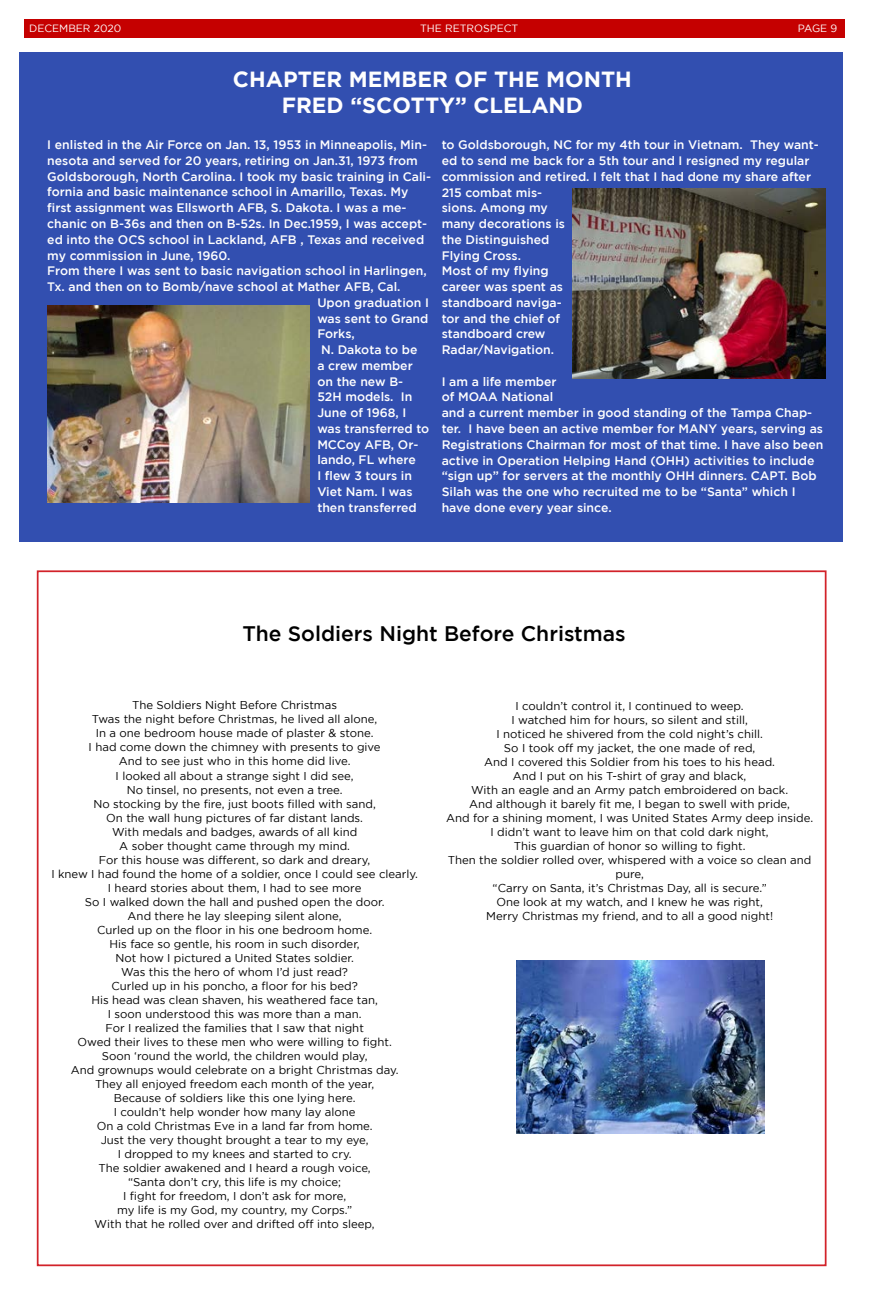
<style>
.page{position:relative;width:869px;height:1303px;background:#fff}
.page>*{position:absolute;margin:0;border:0;box-sizing:border-box;transform-origin:0 0}
.t1{font:700 21.88px/26.2px "Gotham";color:#fefefe;text-align:center}
.t2{font:500 21px "Gotham";color:#000}
.t3{font:500 12.25px/15.8px "Gotham";color:#fefefe}
.t4{font:11.38px/14px "Gotham";color:#000;text-align:center}
.t5{font:10.5px "Gotham";color:#fff}
</style>
<div class="page">
<div style="left:24px;top:19px;width:820px;height:19px;background:#c50000"></div>
<div style="left:20px;top:52px;width:822px;height:490px;background:#324fb0"></div>
<img style="left:47px;top:306px;width:263px;height:196px">
<img style="left:572px;top:189px;width:253px;height:189px">
<img style="left:516px;top:960px;width:247px;height:172px">
<p class="t5" style="left:29px;top:23px;width:93px">DECEMBER 2020</p>
<p class="t5" style="left:420px;top:23px;width:100px">THE RETROSPECT</p>
<p class="t5" style="left:797px;top:23px;width:41px">PAGE 9</p>
<h1 class="t1" style="left:233px;top:65px;width:400px">CHAPTER MEMBER OF THE MONTH<br>FRED “SCOTTY” CLELAND</h1>
<p class="t3" style="left:47px;top:137px;width:381px">I enlisted in the Air Force on Jan. 13, 1953 in Minneapolis, Min-</p>
<p class="t3" style="left:47px;top:152px;width:372px">nesota and served for 20 years, retiring on Jan.31, 1973 from</p>
<p class="t3" style="left:47px;top:168px;width:385px">Goldsborough, North Carolina. I took my basic training in Cali-</p>
<p class="t3" style="left:47px;top:184px;width:362px">fornia and basic maintenance school in Amarillo, Texas. My</p>
<p class="t3" style="left:47px;top:200px;width:360px">first assignment was Ellsworth AFB, S. Dakota. I was a me-</p>
<p class="t3" style="left:47px;top:215px;width:381px">chanic on B-36s and then on B-52s. In Dec.1959, I was accept-</p>
<p class="t3" style="left:47px;top:231px;width:378px">ed into the OCS school in Lackland, AFB , Texas and received</p>
<p class="t3" style="left:47px;top:247px;width:184px">my commission in June, 1960.</p>
<p class="t3" style="left:47px;top:263px;width:381px">From there I was sent to basic navigation school in Harlingen,</p>
<p class="t3" style="left:47px;top:278px;width:354px">Tx. and then on to Bomb/nave school at Mather AFB, Cal.</p>
<p class="t3" style="left:317px;top:294px;width:113px">Upon graduation I</p>
<p class="t3" style="left:317px;top:310px;width:113px">was sent to Grand</p>
<p class="t3" style="left:317px;top:326px;width:39px">Forks,</p>
<p class="t3" style="left:321px;top:341px;width:98px">N. Dakota to be</p>
<p class="t3" style="left:317px;top:357px;width:97px">a crew member</p>
<p class="t3" style="left:317px;top:373px;width:87px">on the new B-</p>
<p class="t3" style="left:317px;top:389px;width:97px">52H models. In</p>
<p class="t3" style="left:317px;top:404px;width:90px">June of 1968, I</p>
<p class="t3" style="left:317px;top:420px;width:113px">was transferred to</p>
<p class="t3" style="left:317px;top:436px;width:103px">MCCoy AFB, Or-</p>
<p class="t3" style="left:317px;top:452px;width:100px">lando, FL where</p>
<p class="t3" style="left:317px;top:467px;width:96px">I flew 3 tours in</p>
<p class="t3" style="left:317px;top:483px;width:97px">Viet Nam. I was</p>
<p class="t3" style="left:317px;top:499px;width:101px">then transferred</p>
<p class="t3" style="left:441px;top:137px;width:378px">to Goldsborough, NC for my 4th tour in Vietnam. They want&shy;ed to send me back for a 5th tour and I resigned my regular commission and retired. I felt that I had done my share after<br>215 combat mis-<br>sions. Among my<br>many decorations is<br>the Distinguished<br>Flying Cross.<br>Most of my flying<br>career was spent as<br>standboard naviga-<br>tor and the chief of<br>standboard crew<br>Radar/Navigation.</p>
<p class="t3" style="left:441px;top:373px;width:383px">I am a life member<br>of MOAA National<br>and a current member in good standing of the Tampa Chap&shy;ter. I have been an active member for MANY years, serving as Registrations Chairman for most of that time. I have also been active in Operation Helping Hand (OHH) activities to include “sign up” for servers at the monthly OHH dinners. CAPT. Bob Silah was the one who recruited me to be “Santa” which I have done every year since.</p>
<h2 class="t2" style="left:242px;top:621px;width:385px">The Soldiers Night Before Christmas</h2>
<p class="t4" style="left:51px;top:698px;width:368px">The Soldiers Night Before Christmas<br>Twas the night before Christmas, he lived all alone,<br>In a one bedroom house made of plaster &amp; stone.<br>I had come down the chimney with presents to give<br>And to see just who in this home did live.<br>I looked all about a strange sight I did see,<br>No tinsel, no presents, not even a tree.<br>No stocking by the fire, just boots filled with sand,<br>On the wall hung pictures of far distant lands.<br>With medals and badges, awards of all kind<br>A sober thought came through my mind.<br>For this house was different, so dark and dreary,<br>I knew I had found the home of a soldier, once I could see clearly.<br>I heard stories about them, I had to see more<br>So I walked down the hall and pushed open the door.<br>And there he lay sleeping silent alone,<br>Curled up on the floor in his one bedroom home.<br>His face so gentle, his room in such disorder,<br>Not how I pictured a United States soldier.<br>Was this the hero of whom I’d just read?<br>Curled up in his poncho, a floor for his bed?<br>His head was clean shaven, his weathered face tan,<br>I soon understood this was more than a man.<br>For I realized the families that I saw that night<br>Owed their lives to these men who were willing to fight.<br>Soon ‘round the world, the children would play,<br>And grownups would celebrate on a bright Christmas day.<br>They all enjoyed freedom each month of the year,<br>Because of soldiers like this one lying here.<br>I couldn’t help wonder how many lay alone<br>On a cold Christmas Eve in a land far from home.<br>Just the very thought brought a tear to my eye,<br>I dropped to my knees and started to cry.<br>The soldier awakened and I heard a rough voice,<br>“Santa don’t cry, this life is my choice;<br>I fight for freedom, I don’t ask for more,<br>my life is my God, my country, my Corps.”<br>With that he rolled over and drifted off into sleep,</p>
<p class="t4" style="left:446px;top:698px;width:368px">I couldn’t control it, I continued to weep.<br>I watched him for hours, so silent and still,<br>I noticed he shivered from the cold night’s chill.<br>So I took off my jacket, the one made of red,<br>And I covered this Soldier from his toes to his head.<br>And I put on his T-shirt of gray and black,<br>With an eagle and an Army patch embroidered on back.<br>And although it barely fit me, I began to swell with pride,<br>And for a shining moment, I was United States Army deep inside.<br>I didn’t want to leave him on that cold dark night,<br>This guardian of honor so willing to fight.<br>Then the soldier rolled over, whispered with a voice so clean and pure,<br>“Carry on Santa, it’s Christmas Day, all is secure.”<br>One look at my watch, and I knew he was right,<br>Merry Christmas my friend, and to all a good night!</p>
</div>
